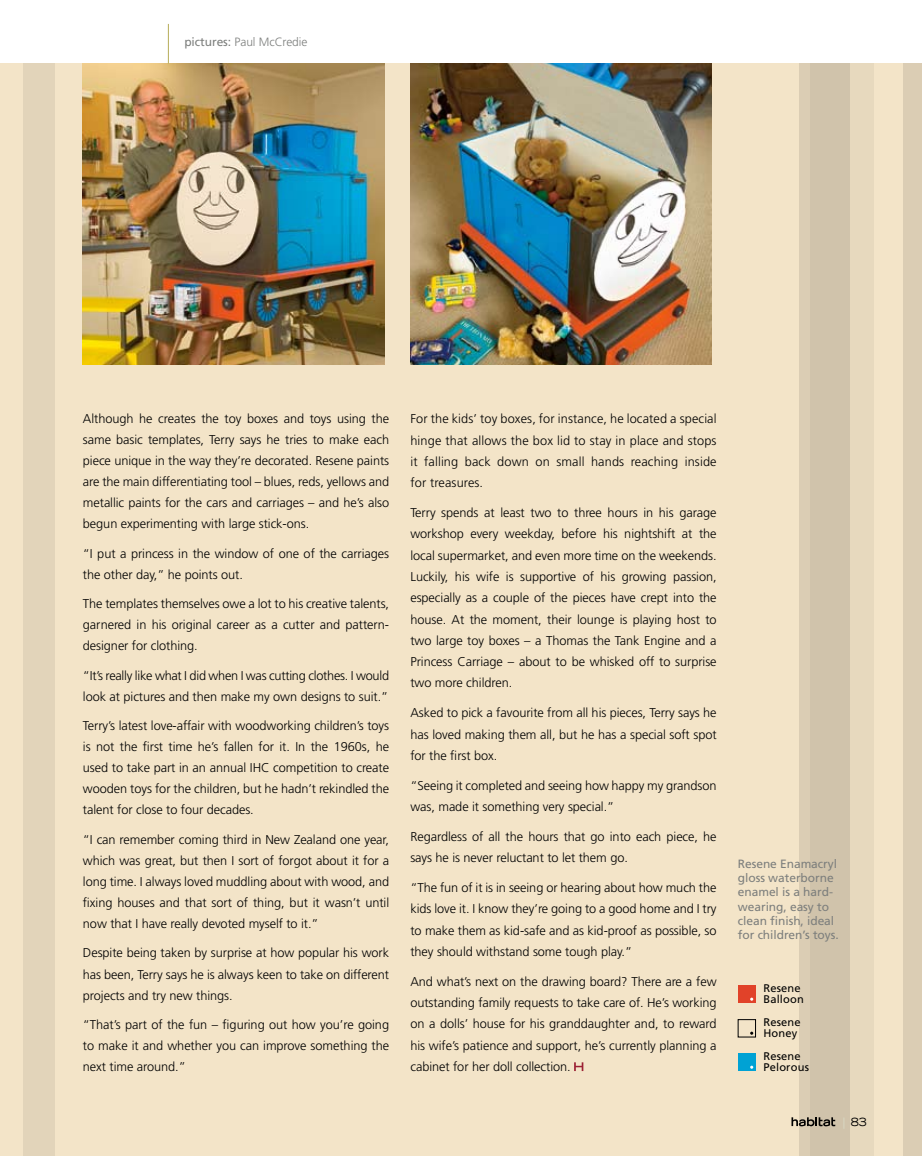
<style>
.page{position:relative;width:922px;height:1156px;background:#fff}
.page>*{position:absolute;margin:0;border:0;box-sizing:border-box;transform-origin:0 0}
.t1{font:300 12.75px/21.3px "Frutiger";letter-spacing:-.005em;color:#000;text-align:justify}
.t2{font:12px/14.2px "Frutiger";letter-spacing:-.005em;color:#7d7f7d}
.t3{font:300 12px "Frutiger";letter-spacing:-.005em;color:#7d7f7d}
.t4{font:expanded 11.25px "Trade Gothic LH";color:#000}
.t5{font:11.1px/11.1px "Frutiger";letter-spacing:.015em;color:#000}
.s1{font-weight:400}
.s2{color:#dbddca}
</style>
<div class="page">
<div style="left:0;top:63px;width:922px;height:1093px;background:#f3e4c8"></div>
<div style="left:23px;top:63px;width:32px;height:1093px;background:#e2d4ba"></div>
<div style="left:810px;top:63px;width:63px;height:1093px;background:#e7d9be"></div>
<div style="left:799px;top:63px;width:51px;height:1093px;background:#d0c3ab"></div>
<div style="left:904px;top:63px;width:18px;height:1093px;background:#dbcdb4"></div>
<svg style="left:574px;top:1062px;width:9px;height:9px"></svg>
<img style="left:83px;top:63px;width:301px;height:301px">
<img style="left:410px;top:63px;width:302px;height:301px">
<div style="left:738px;top:1054px;width:17px;height:17px;background:#00a2d4"></div>
<hr style="left:168px;top:24px;width:1px;height:39px;background:#b6ac58">
<div style="left:738px;top:985px;width:17px;height:18px;background:#e14229"></div>
<div style="left:738px;top:1019px;width:18px;height:18px;border:1px solid #000"></div>
<svg style="left:791px;top:1117px;width:44px;height:9px"></svg>
<p class="t3" style="left:184px;top:35px;width:125px"><span class="s1">pictures:</span> Paul McCredie</p>
<p class="t1" style="left:83px;top:408px;width:308px">Although he creates the toy boxes and toys using the same basic templates, Terry says he tries to make each piece unique in the way they’re decorated. Resene paints are the main differentiating tool – blues, reds, yellows and metallic paints for the cars and carriages – and he’s also begun experimenting with large stick-ons.</p>
<p class="t1" style="left:83px;top:543px;width:308px">“I put a princess in the window of one of the carriages the other day,” he points out.</p>
<p class="t1" style="left:83px;top:594px;width:308px">The templates themselves owe a lot to his creative talents, garnered in his original career as a cutter and pattern&shy;designer for clothing.</p>
<p class="t1" style="left:83px;top:665px;width:308px">“It’s really like what I did when I was cutting clothes. I would look at pictures and then make my own designs to suit.”</p>
<p class="t1" style="left:83px;top:716px;width:308px">Terry’s latest love-affair with woodworking children’s toys is not the first time he’s fallen for it. In the 1960s, he used to take part in an annual IHC competition to create wooden toys for the children, but he hadn’t rekindled the talent for close to four decades.</p>
<p class="t1" style="left:83px;top:829px;width:308px">“I can remember coming third in New Zealand one year, which was great, but then I sort of forgot about it for a long time. I always loved muddling about with wood, and fixing houses and that sort of thing, but it wasn’t until now that I have really devoted myself to it.”</p>
<p class="t1" style="left:83px;top:943px;width:308px">Despite being taken by surprise at how popular his work has been, Terry says he is always keen to take on different projects and try new things.</p>
<p class="t1" style="left:83px;top:1014px;width:308px">“That’s part of the fun – figuring out how you’re going to make it and whether you can improve something the next time around.”</p>
<p class="t1" style="left:410px;top:408px;width:308px">For the kids’ toy boxes, for instance, he located a special hinge that allows the box lid to stay in place and stops it falling back down on small hands reaching inside for treasures.</p>
<p class="t1" style="left:410px;top:502px;width:308px">Terry spends at least two to three hours in his garage workshop every weekday, before his nightshift at the local supermarket, and even more time on the weekends.<br>Luckily, his wife is supportive of his growing passion, especially as a couple of the pieces have crept into the house. At the moment, their lounge is playing host to two large toy boxes – a Thomas the Tank Engine and a Princess Carriage – about to be whisked off to surprise two more children.</p>
<p class="t1" style="left:410px;top:702px;width:308px">Asked to pick a favourite from all his pieces, Terry says he has loved making them all, but he has a special soft spot for the first box.</p>
<p class="t1" style="left:410px;top:775px;width:308px">“Seeing it completed and seeing how happy my grandson was, made it something very special.”</p>
<p class="t1" style="left:410px;top:826px;width:308px">Regardless of all the hours that go into each piece, he says he is never reluctant to let them go.</p>
<p class="t1" style="left:410px;top:877px;width:308px">“The fun of it is in seeing or hearing about how much the kids love it. I know they’re going to a good home and I try to make them as kid-safe and as kid-proof as possible, so they should withstand some tough play.”</p>
<p class="t1" style="left:410px;top:971px;width:308px">And what’s next on the drawing board? There are a few outstanding family requests to take care of. He’s working on a dolls’ house for his granddaughter and, to reward his wife’s patience and support, he’s currently planning a cabinet for her doll collection.</p>
<p class="t2" style="left:738px;top:857px;width:102px">Resene Enamacryl gloss waterborne enamel is a hard&shy;wearing, easy to clean finish, ideal for children’s toys.</p>
<p class="t5" style="left:763px;top:982px;width:42px">Resene<br>Balloon</p>
<p class="t5" style="left:763px;top:1016px;width:39px">Resene<br>Honey</p>
<p class="t5" style="left:763px;top:1050px;width:47px">Resene<br>Pelorous</p>
<p class="t4" style="left:843px;top:1115px;width:26px"><span class="s2">|</span> 83</p>
</div>
